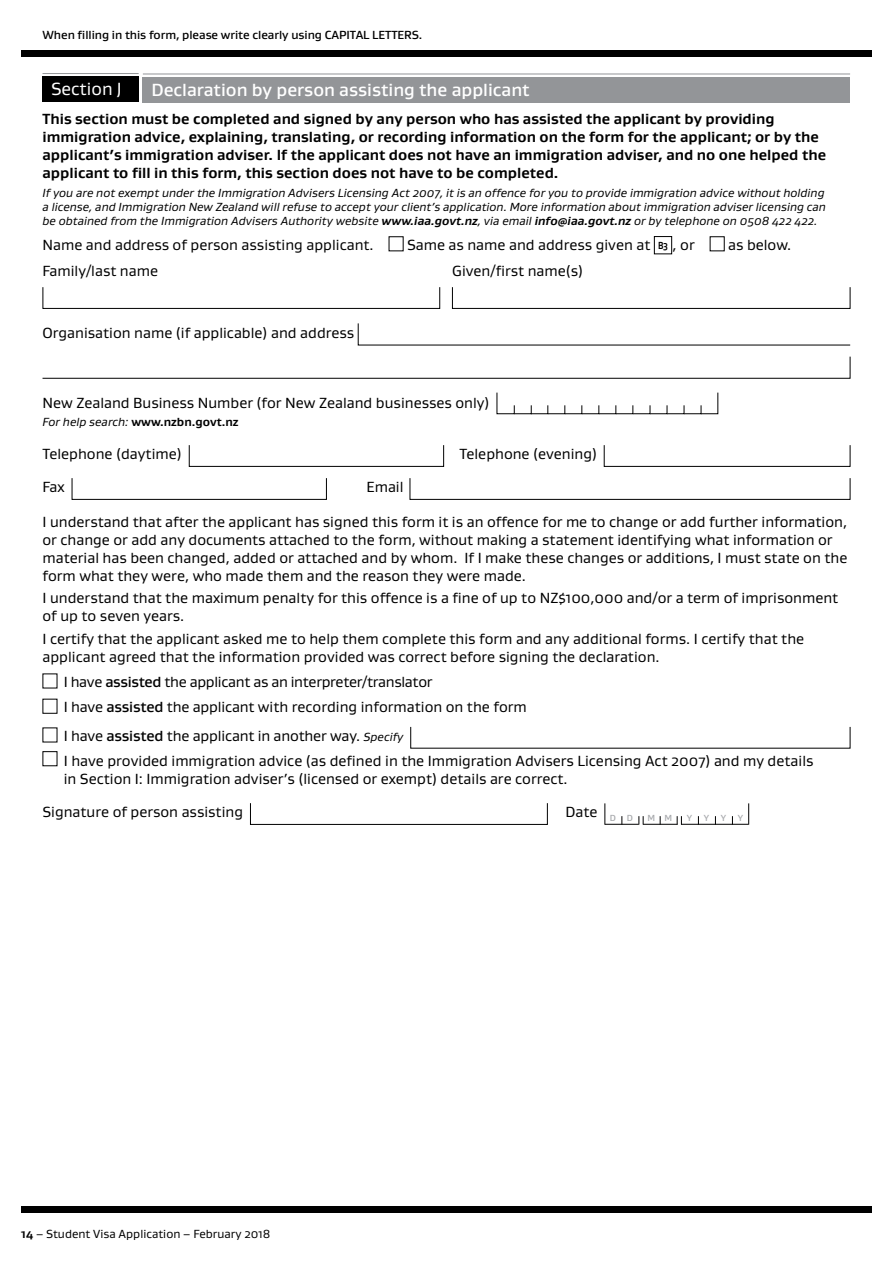
<style>
.page{position:relative;width:893px;height:1263px;background:#fff}
.page>*{position:absolute;margin:0;border:0;box-sizing:border-box;transform-origin:0 0}
.t1{font:500 18px "Gustan";color:#fff}
.t2{font:18px "Gustan";color:#fff}
.t3{font:15px/18px "Gustan";color:#000}
.t4{font:700 15px/18px "Gustan";color:#000}
.t5{font:italic 12px/14.4px "Gustan";color:#000;text-align:justify}
.t6{font:500 12px "Gustan";letter-spacing:-.005em;color:#000}
.t7{font:12px "Gustan";color:#000}
.t8{font:700 12px "Gustan";color:#000}
.t9{font:500 9px "Gustan";color:#a7a9ac}
.s1{font-weight:700}
.s2{font-weight:700;font-size:10.5px}
.s3{font-weight:400;font-style:italic}
.s4{font-weight:500}
.s5{font-style:italic;font-size:12px}
</style>
<div class="page">
<div style="left:21px;top:50px;width:851px;height:7px;background:#000"></div>
<div style="left:21px;top:1206px;width:851px;height:7px;background:#000"></div>
<div style="left:43px;top:77px;width:96px;height:25px;background:#000"></div>
<hr style="left:43px;top:73px;width:96px;height:1px;background:#939598">
<div style="left:143px;top:77px;width:707px;height:25px;background:#939598"></div>
<hr style="left:143px;top:74px;width:707px;height:1px;background:#939598">
<div style="left:654px;top:236px;width:18px;height:18px;border:1px solid #000"></div>
<div style="left:43px;top:287px;width:397px;height:22px;border:1px solid #000"></div>
<div style="left:452px;top:287px;width:398px;height:22px;border:1px solid #000"></div>
<svg style="left:357px;top:323px;width:494px;height:23px"></svg>
<svg style="left:42px;top:356px;width:809px;height:23px"></svg>
<svg style="left:496px;top:392px;width:223px;height:22px"></svg>
<div style="left:189px;top:445px;width:255px;height:22px;border:1px solid #000"></div>
<div style="left:604px;top:445px;width:246px;height:22px;border:1px solid #000"></div>
<div style="left:72px;top:478px;width:255px;height:22px;border:1px solid #000"></div>
<div style="left:410px;top:478px;width:440px;height:22px;border:1px solid #000"></div>
<div style="left:43px;top:699px;width:14px;height:15px;border:1px solid #000"></div>
<div style="left:43px;top:751px;width:14px;height:15px;border:1px solid #000"></div>
<div style="left:250px;top:803px;width:298px;height:22px;border:1px solid #000"></div>
<svg style="left:604px;top:803px;width:1px;height:22px"></svg>
<svg style="left:748px;top:803px;width:1px;height:21px"></svg>
<svg style="left:638px;top:816px;width:6px;height:9px"></svg>
<svg style="left:677px;top:816px;width:5px;height:9px"></svg>
<hr style="left:605px;top:824px;width:34px;height:1px;background:#000">
<hr style="left:643px;top:824px;width:34px;height:1px;background:#000">
<hr style="left:681px;top:824px;width:68px;height:1px;background:#000">
<p class="t6" style="left:43px;top:27px;width:381px">When filling in this form, please write clearly using CAPITAL LETTERS.</p>
<p class="t2" style="left:51px;top:77px;width:72px">Section J</p>
<p class="t1" style="left:151px;top:78px;width:380px">Declaration by person assisting the applicant</p>
<p class="t4" style="left:43px;top:109px;width:785px">This section must be completed and signed by any person who has assisted the applicant by providing immigration advice, explaining, translating, or recording information on the form for the applicant; or by the applicant’s immigration adviser. If the applicant does not have an immigration adviser, and no one helped the applicant to fill in this form, this section does not have to be completed.</p>
<p class="t5" style="left:43px;top:185px;width:785px">If you are not exempt under the Immigration Advisers Licensing Act 2007, it is an offence for you to provide immigration advice without holding a license, and Immigration New Zealand will refuse to accept your client’s application. More information about immigration adviser licensing can be obtained from the Immigration Advisers Authority website <span class="s1">www.iaa.govt.nz</span>, via email <span class="s1">info@iaa.govt.nz</span> or by telephone on 0508 422 422.</p>
<p class="t3" style="left:43px;top:235px;width:333px">Name and address of person assisting applicant.</p>
<p class="t3" style="left:407px;top:235px;width:289px">Same as name and address given at <span class="s2">B3</span> , or</p>
<p class="t3" style="left:728px;top:235px;width:65px">as below.</p>
<p class="t3" style="left:43px;top:262px;width:117px">Family/last name</p>
<p class="t3" style="left:452px;top:262px;width:133px">Given/first name(s)</p>
<p class="t3" style="left:43px;top:323px;width:313px">Organisation name (if applicable) and address</p>
<p class="t3" style="left:43px;top:394px;width:448px">New Zealand Business Number (for New Zealand businesses only)</p>
<p class="t8" style="left:43px;top:414px;width:197px"><span class="s3">For help search:</span> www.nzbn.govt.nz</p>
<p class="t3" style="left:43px;top:445px;width:141px">Telephone (daytime)</p>
<p class="t3" style="left:460px;top:445px;width:139px">Telephone (evening)</p>
<p class="t3" style="left:43px;top:477px;width:24px">Fax</p>
<p class="t3" style="left:367px;top:477px;width:39px">Email</p>
<p class="t3" style="left:43px;top:513px;width:806px">I understand that after the applicant has signed this form it is an offence for me to change or add further information, or change or add any documents attached to the form, without making a statement identifying what information or material has been changed, added or attached and by whom. If I make these changes or additions, I must state on the form what they were, who made them and the reason they were made.</p>
<p class="t3" style="left:43px;top:589px;width:797px">I understand that the maximum penalty for this offence is a fine of up to NZ$100,000 and/or a term of imprisonment of up to seven years.</p>
<p class="t3" style="left:43px;top:629px;width:763px">I certify that the applicant asked me to help them complete this form and any additional forms. I certify that the applicant agreed that the information provided was correct before signing the declaration.</p>
<p class="t3" style="left:64px;top:669px;width:464px;line-height:25.2px">I have <span class="s4">assisted</span> the applicant as an interpreter/translator<br>I have <span class="s4">assisted</span> the applicant with recording information on the form</p>
<p class="t3" style="left:64px;top:723px;width:751px;line-height:25.2px">I have <span class="s4">assisted</span> the applicant in another way. <span class="s5">Specify<br></span>I have provided immigration advice (as defined in the Immigration Advisers Licensing Act 2007) and my details</p>
<p class="t3" style="left:43px;top:762px;width:527px;line-height:33px;text-indent:21px">in Section I: Immigration adviser’s (licensed or exempt) details are correct.<br>Signature of person assisting</p>
<p class="t3" style="left:565px;top:802px;width:69px">Date <sub>D</sub> <sub>D</sub></p>
<p class="t9" style="left:647px;top:812px;width:26px">M M</p>
<p class="t9" style="left:687px;top:812px;width:7px">Y</p>
<p class="t9" style="left:704px;top:812px;width:7px">Y</p>
<p class="t9" style="left:721px;top:812px;width:7px">Y</p>
<p class="t9" style="left:738px;top:812px;width:7px">Y</p>
<p class="t7" style="left:21px;top:1226px;width:251px"><span class="s1">14</span> – Student Visa Application – February 2018</p>
</div>
